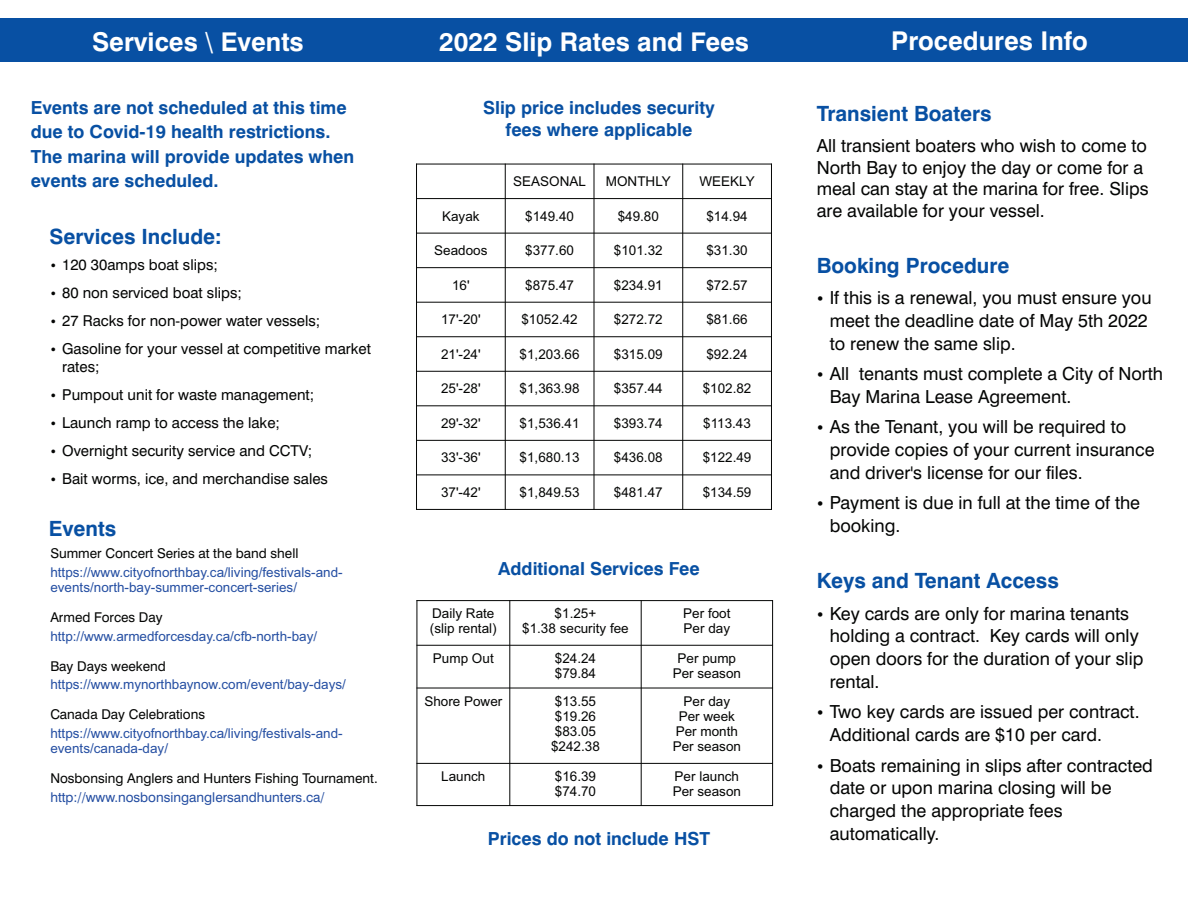
<style>
.page{position:relative;width:1188px;height:918px;background:#fff}
.page>*{position:absolute;margin:0;border:0;box-sizing:border-box;transform-origin:0 0}
.t1{font:700 25.8px "Swiss 721 BT";color:#fff}
.t2{font:700 21px "Swiss 721 BT";color:#0850a3}
.t3{font:18px/22.8px "Swiss 721 BT";color:#040504}
.t4{font:700 18px/24.5px "Swiss 721 BT";color:#0850a3;text-align:center}
.t5{font:15px/28px "Swiss 721 BT";color:#040504}
.t6{font:13.5px/15.1px "Arial";color:#040504}
.t7{font:13.5px/15.1px "Arial";color:#244ea2}
.t8{font:13.5px "Swiss 721 BT";color:#040504}
.t9{font:13.5px "Swiss 721 BT";color:#244ea2}
</style>
<div class="page">
<div style="left:0;top:18px;width:1188px;height:44px;background:#0850a3"></div>
<hr style="left:416px;top:164px;width:1px;height:346px;background:#040504">
<hr style="left:505px;top:164px;width:1px;height:346px;background:#040504">
<hr style="left:594px;top:164px;width:1px;height:346px;background:#040504">
<hr style="left:682px;top:164px;width:1px;height:346px;background:#040504">
<hr style="left:771px;top:164px;width:1px;height:346px;background:#040504">
<hr style="left:416px;top:509px;width:356px;height:1px;background:#040504">
<hr style="left:416px;top:474px;width:356px;height:1px;background:#040504">
<hr style="left:416px;top:440px;width:356px;height:1px;background:#040504">
<hr style="left:416px;top:405px;width:356px;height:1px;background:#040504">
<hr style="left:416px;top:371px;width:356px;height:1px;background:#040504">
<hr style="left:416px;top:336px;width:356px;height:1px;background:#040504">
<hr style="left:416px;top:302px;width:356px;height:1px;background:#040504">
<hr style="left:416px;top:267px;width:356px;height:1px;background:#040504">
<hr style="left:416px;top:233px;width:356px;height:1px;background:#040504">
<hr style="left:416px;top:198px;width:356px;height:1px;background:#040504">
<hr style="left:416px;top:164px;width:356px;height:1px;background:#040504">
<hr style="left:417px;top:600px;width:1px;height:206px;background:#040504">
<hr style="left:509px;top:600px;width:1px;height:206px;background:#040504">
<hr style="left:641px;top:600px;width:1px;height:206px;background:#040504">
<hr style="left:772px;top:600px;width:1px;height:206px;background:#040504">
<hr style="left:417px;top:805px;width:356px;height:1px;background:#040504">
<hr style="left:417px;top:763px;width:356px;height:1px;background:#040504">
<hr style="left:417px;top:688px;width:356px;height:1px;background:#040504">
<hr style="left:417px;top:645px;width:356px;height:1px;background:#040504">
<hr style="left:417px;top:600px;width:356px;height:1px;background:#040504">
<h1 class="t1" style="left:92px;top:31px;width:213px">Services \ Events</h1>
<p class="t4" style="left:31px;top:97px;width:325px;text-align:left">Events are not scheduled at this time due to Covid-19 health restrictions.<br>The marina will provide updates when events are scheduled.</p>
<p class="t2" style="left:50px;top:228px;width:174px">Services Include:</p>
<p class="t5" style="left:62px;top:252px;width:310px">120 30amps boat slips;<br>80 non serviced boat slips;<br>27 Racks for non-power water vessels; Gasoline for your vessel at competitive market</p>
<p class="t5" style="left:62px;top:354px;width:267px">rates;<br>Pumpout unit for waste management;<br>Launch ramp to access the lake;<br>Overnight security service and CCTV;<br>Bait worms, ice, and merchandise sales</p>
<p class="t2" style="left:49px;top:520px;width:69px">Events</p>
<p class="t8" style="left:50px;top:548px;width:250px">Summer Concert Series at the band shell</p>
<p class="t7" style="left:50px;top:566px;width:294px">https://www.cityofnorthbay.ca/living/festivals-and&shy;events/north-bay-summer-concert-series/</p>
<p class="t8" style="left:50px;top:612px;width:114px">Armed Forces Day</p>
<p class="t7" style="left:50px;top:629px;width:268px">http://www.armedforcesday.ca/cfb-north-bay/</p>
<p class="t8" style="left:50px;top:660px;width:117px">Bay Days weekend</p>
<p class="t7" style="left:50px;top:678px;width:297px">https://www.mynorthbaynow.com/event/bay-days/</p>
<p class="t8" style="left:50px;top:709px;width:156px">Canada Day Celebrations</p>
<p class="t7" style="left:50px;top:727px;width:294px">https://www.cityofnorthbay.ca/living/festivals-and&shy;events/canada-day/</p>
<p class="t8" style="left:50px;top:773px;width:329px">Nosbonsing Anglers and Hunters Fishing Tournament.</p>
<p class="t9" style="left:50px;top:792px;width:276px">http://www.nosbonsinganglersandhunters.ca/</p>
<h1 class="t1" style="left:439px;top:31px;width:311px">2022 Slip Rates and Fees</h1>
<h1 class="t1" style="left:891px;top:31px;width:198px">Procedures Info</h1>
<p class="t4" style="left:483px;top:99px;width:233px;line-height:21.6px">Slip price includes security fees where applicable</p>
<p class="t6" style="left:513px;top:175px;width:74px">SEASONAL</p>
<p class="t6" style="left:606px;top:175px;width:67px">MONTHLY</p>
<p class="t6" style="left:699px;top:175px;width:57px">WEEKLY</p>
<p class="t6" style="left:442px;top:209px;width:39px">Kayak</p>
<p class="t6" style="left:525px;top:209px;width:50px">$149.40</p>
<p class="t6" style="left:618px;top:209px;width:43px">$49.80</p>
<p class="t6" style="left:706px;top:209px;width:43px">$14.94</p>
<p class="t6" style="left:434px;top:244px;width:55px">Seadoos</p>
<p class="t6" style="left:525px;top:244px;width:50px">$377.60</p>
<p class="t6" style="left:614px;top:244px;width:50px">$101.32</p>
<p class="t6" style="left:706px;top:244px;width:43px">$31.30</p>
<p class="t6" style="left:452px;top:279px;width:19px">16'</p>
<p class="t6" style="left:525px;top:279px;width:50px">$875.47</p>
<p class="t6" style="left:614px;top:279px;width:50px">$234.91</p>
<p class="t6" style="left:706px;top:279px;width:43px">$72.57</p>
<p class="t6" style="left:441px;top:313px;width:41px">17'-20'</p>
<p class="t6" style="left:521px;top:313px;width:58px">$1052.42</p>
<p class="t6" style="left:614px;top:313px;width:50px">$272.72</p>
<p class="t6" style="left:706px;top:313px;width:43px">$81.66</p>
<p class="t6" style="left:441px;top:348px;width:41px">21'-24'</p>
<p class="t6" style="left:520px;top:348px;width:62px">$1,203.66</p>
<p class="t6" style="left:614px;top:348px;width:50px">$315.09</p>
<p class="t6" style="left:706px;top:348px;width:43px">$92.24</p>
<p class="t6" style="left:441px;top:382px;width:41px">25'-28'</p>
<p class="t6" style="left:520px;top:382px;width:62px">$1,363.98</p>
<p class="t6" style="left:614px;top:382px;width:50px">$357.44</p>
<p class="t6" style="left:703px;top:382px;width:50px">$102.82</p>
<p class="t6" style="left:441px;top:417px;width:41px">29'-32'</p>
<p class="t6" style="left:520px;top:417px;width:62px">$1,536.41</p>
<p class="t6" style="left:614px;top:417px;width:50px">$393.74</p>
<p class="t6" style="left:703px;top:417px;width:49px">$113.43</p>
<p class="t6" style="left:441px;top:451px;width:41px">33'-36'</p>
<p class="t6" style="left:520px;top:451px;width:62px">$1,680.13</p>
<p class="t6" style="left:614px;top:451px;width:50px">$436.08</p>
<p class="t6" style="left:703px;top:451px;width:50px">$122.49</p>
<p class="t6" style="left:441px;top:486px;width:41px">37'-42'</p>
<p class="t6" style="left:520px;top:486px;width:62px">$1,849.53</p>
<p class="t6" style="left:614px;top:486px;width:50px">$481.47</p>
<p class="t6" style="left:703px;top:486px;width:50px">$134.59</p>
<p class="t4" style="left:498px;top:558px;width:203px">Additional Services Fee</p>
<p class="t6" style="left:430px;top:607px;width:68px">Daily Rate (slip rental)</p>
<p class="t6" style="left:522px;top:607px;width:108px;text-align:center">$1.25+<br>$1.38 security fee</p>
<p class="t6" style="left:683px;top:607px;width:49px">Per foot<br>Per day</p>
<p class="t6" style="left:433px;top:652px;width:62px">Pump Out</p>
<p class="t6" style="left:555px;top:652px;width:43px">$24.24 $79.84</p>
<p class="t6" style="left:673px;top:652px;width:70px;text-align:center">Per pump<br>Per season</p>
<p class="t6" style="left:424px;top:695px;width:80px">Shore Power</p>
<p class="t6" style="left:551px;top:695px;width:50px">$13.55 $19.26 $83.05 $242.38</p>
<p class="t6" style="left:673px;top:695px;width:70px;text-align:center">Per day<br>Per week<br>Per month<br>Per season</p>
<p class="t6" style="left:441px;top:770px;width:46px">Launch</p>
<p class="t6" style="left:555px;top:770px;width:43px">$16.39 $74.70</p>
<p class="t6" style="left:673px;top:770px;width:70px">Per launch<br>Per season</p>
<p class="t4" style="left:488px;top:828px;width:224px">Prices do not include HST</p>
<p class="t2" style="left:817px;top:105px;width:176px">Transient Boaters</p>
<p class="t3" style="left:817px;top:137px;width:333px;line-height:21.6px">All transient boaters who wish to come to North Bay to enjoy the day or come for a meal can stay at the marina for free. Slips are available for your vessel.</p>
<p class="t2" style="left:817px;top:257px;width:194px">Booking Procedure</p>
<p class="t3" style="left:830px;top:288px;width:323px">If this is a renewal, you must ensure you meet the deadline date of May 5th 2022 to renew the same slip.</p>
<p class="t3" style="left:830px;top:364px;width:335px">All tenants must complete a City of North<br>Bay Marina Lease Agreement.</p>
<p class="t3" style="left:830px;top:417px;width:326px">As the Tenant, you will be required to provide copies of your current insurance and driver's license for our files.</p>
<p class="t3" style="left:830px;top:493px;width:312px">Payment is due in full at the time of the booking.</p>
<p class="t2" style="left:817px;top:572px;width:244px">Keys and Tenant Access</p>
<p class="t3" style="left:830px;top:604px;width:315px">Key cards are only for marina tenants holding a contract. Key cards will only open doors for the duration of your slip rental.</p>
<p class="t3" style="left:830px;top:702px;width:311px">Two key cards are issued per contract.<br>Additional cards are $10 per card.</p>
<p class="t3" style="left:830px;top:755px;width:325px">Boats remaining in slips after contracted date or upon marina closing will be charged the appropriate fees automatically.</p>
</div>
